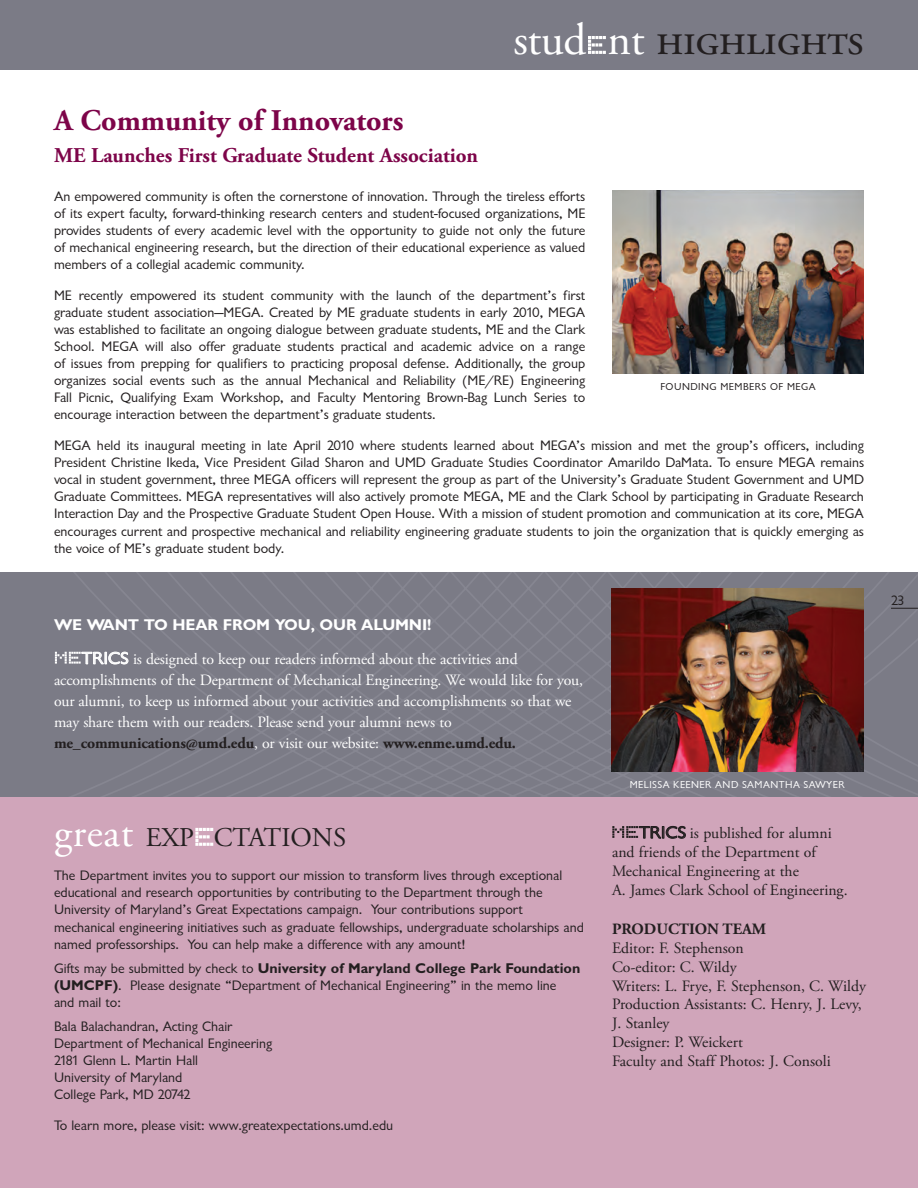
<style>
.page{position:relative;width:918px;height:1188px;background:#fff}
.page>*{position:absolute;margin:0;border:0;box-sizing:border-box;transform-origin:0 0}
.t1{font:45px "Adobe Garamond Pro";letter-spacing:-.01em;color:#231f20}
.t2{font:700 30px "Adobe Garamond Pro";color:#7d0449}
.t3{font:27px "Adobe Garamond Pro";color:#231f20}
.t4{font:700 21px "Adobe Garamond Pro";color:#7d0449}
.award_description{font:17.55px "Classical Sans Regular DTC";color:#fff;scale:1.08 1}
.award_description-2{font:17.55px "Classical Sans Regular DTC";color:#231f20;scale:1.08 1}
.Story_Title_Header{font:15.75px/21px "Adobe Garamond Pro";letter-spacing:-.01em;color:#fff}
.Story_Below-Title_Bl{font:15.75px/18.9px "Adobe Garamond Pro";color:#231f20}
.Story_Title_Header-2{font:15.75px "Classical Sans Bold DTC";letter-spacing:-.01em;color:#fff}
.Body{font:14.25px/17.1px "Classical Sans Regular DTC";color:#231f20;text-align:justify}
.Story_Below-Title_Bl-2{font:14.25px/17.1px "Classical Sans Regular DTC";color:#231f20}
.award_description-3{font:14.25px "Classical Sans Regular DTC";color:#231f20}
.t5{font:10.5px "Classical Sans Regular DTC";letter-spacing:.045em;color:#fff}
.t6{font:10.5px "Classical Sans Regular DTC";letter-spacing:.045em;color:#231f20}
.s1{color:#fff}
.s2{font-weight:700;color:#231f20}
.s3{font-size:40.5px;color:#fff}
.s4{font-family:"Classical Sans Bold DTC"}
.s5{font-weight:700}
</style>
<div class="page">
<div style="left:0;top:623px;width:918px;height:565px;background:#d0a5ba"></div>
<svg style="left:0;top:572px;width:918px;height:225px"></svg>
<svg style="left:891px;top:608px;width:27px;height:1px"></svg>
<div style="left:0;top:0;width:918px;height:70px;background:#7b7b86"></div>
<svg style="left:588px;top:36px;width:18px;height:18px"></svg>
<svg style="left:195px;top:828px;width:18px;height:18px"></svg>
<svg style="left:55px;top:651px;width:74px;height:14px"></svg>
<svg style="left:612px;top:826px;width:74px;height:13px"></svg>
<img style="left:612px;top:190px;width:252px;height:183px">
<img style="left:611px;top:589px;width:253px;height:183px">
<p class="t1" style="left:513px;top:13px;width:352px"><span class="s1">stud nt</span> highlights</p>
<p class="t2" style="left:54px;top:103px;width:351px">A Community of Innovators</p>
<p class="t4" style="left:54px;top:143px;width:426px">ME Launches First Graduate Student Association</p>
<p class="Body" style="left:54px;top:188px;width:533px">An empowered community is often the cornerstone of innovation. Through the tireless efforts of its expert faculty, forward-thinking research centers and student-focused organizations, ME provides students of every academic level with the opportunity to guide not only the future of mechanical engineering research, but the direction of their educational experience as valued members of a collegial academic community.</p>
<p class="Body" style="left:54px;top:287px;width:533px">ME recently empowered its student community with the launch of the department’s first graduate student association—MEGA. Created by ME graduate students in early 2010, MEGA was established to facilitate an ongoing dialogue between graduate students, ME and the Clark School. MEGA will also offer graduate students practical and academic advice on a range of issues from prepping for qualifiers to practicing proposal defense. Additionally, the group organizes social events such as the annual Mechanical and Reliability (ME/RE) Engineering Fall Picnic, Qualifying Exam Workshop, and Faculty Mentoring Brown-Bag Lunch Series to encourage interaction between the department’s graduate students.</p>
<p class="Body" style="left:54px;top:437px;width:812px">MEGA held its inaugural meeting in late April 2010 where students learned about MEGA’s mission and met the group’s officers, including President Christine Ikeda, Vice President Gilad Sharon and UMD Graduate Studies Coordinator Amarildo DaMata. To ensure MEGA remains vocal in student government, three MEGA officers will represent the group as part of the University’s Graduate Student Government and UMD Graduate Committees. MEGA representatives will also actively promote MEGA, ME and the Clark School by participating in Graduate Research Interaction Day and the Prospective Graduate Student Open House. With a mission of student promotion and communication at its core, MEGA encourages current and prospective mechanical and reliability engineering graduate students to join the organization that is quickly emerging as the voice of ME’s graduate student body.</p>
<p class="t6" style="left:661px;top:381px;width:157px">FOUNDING MEMBERS OF MEGA</p>
<p class="Story_Title_Header-2" style="left:54px;top:616px;width:379px">WE WANT TO HEAR FROM YOU, OUR ALUMNI!</p>
<p class="Story_Title_Header" style="left:54px;top:650px;width:531px;text-indent:79px">is designed to keep our readers informed about the activities and accomplishments of the Department of Mechanical Engineering. We would like for you, our alumni, to keep us informed about your activities and accomplishments so that we may share them with our readers. Please send your alumni news to <span class="s2">me_communications@umd.edu</span>, or visit our website: <span class="s2">www.enme.umd.edu.</span></p>
<p class="award_description" style="left:82px;top:649px;width:45px">TRICS</p>
<p class="t3" style="left:54px;top:821px;width:294px"><span class="s3">great</span> EXP CTATIONS</p>
<p class="Story_Below-Title_Bl-2" style="left:54px;top:867px;width:531px">The Department invites you to support our mission to transform lives through exceptional educational and research opportunities by contributing to the Department through the University of Maryland’s Great Expectations campaign. Your contributions support mechanical engineering initiatives such as graduate fellowships, undergraduate scholarships and named professorships. You can help make a difference with any amount!</p>
<p class="Story_Below-Title_Bl-2" style="left:54px;top:960px;width:528px">Gifts may be submitted by check to <span class="s4">University of Maryland College Park Foundation (UMCPF)</span>. Please designate “Department of Mechanical Engineering” in the memo line and mail to:</p>
<p class="Story_Below-Title_Bl-2" style="left:54px;top:1018px;width:220px">Bala Balachandran, Acting Chair<br>Department of Mechanical Engineering<br>2181 Glenn L. Martin Hall<br>University of Maryland<br>College Park, MD 20742</p>
<p class="Story_Below-Title_Bl-2" style="left:54px;top:1117px;width:341px">To learn more, please visit: www.greatexpectations.umd.edu</p>
<p class="t5" style="left:630px;top:779px;width:217px">MELISSA KEENER AND SAMANTHA SAWYER</p>
<p class="award_description-2" style="left:639px;top:823px;width:45px">TRICS</p>
<p class="Story_Below-Title_Bl" style="left:612px;top:824px;width:237px;text-indent:78px">is published for alumni and friends of the Department of<br>Mechanical Engineering at the<br>A. James Clark School of Engineering.</p>
<p class="Story_Below-Title_Bl" style="left:612px;top:920px;width:256px"><span class="s5">PRODUCTION TEAM<br></span>Editor: F. Stephenson<br>Co-editor: C. Wildy<br>Writers: L. Frye, F. Stephenson, C. Wildy<br>Production Assistants: C. Henry, J. Levy,<br>J. Stanley<br>Designer: P. Weickert<br>Faculty and Staff Photos: J. Consoli</p>
<p class="award_description-3" style="left:891px;top:592px;width:15px">23</p>
</div>
